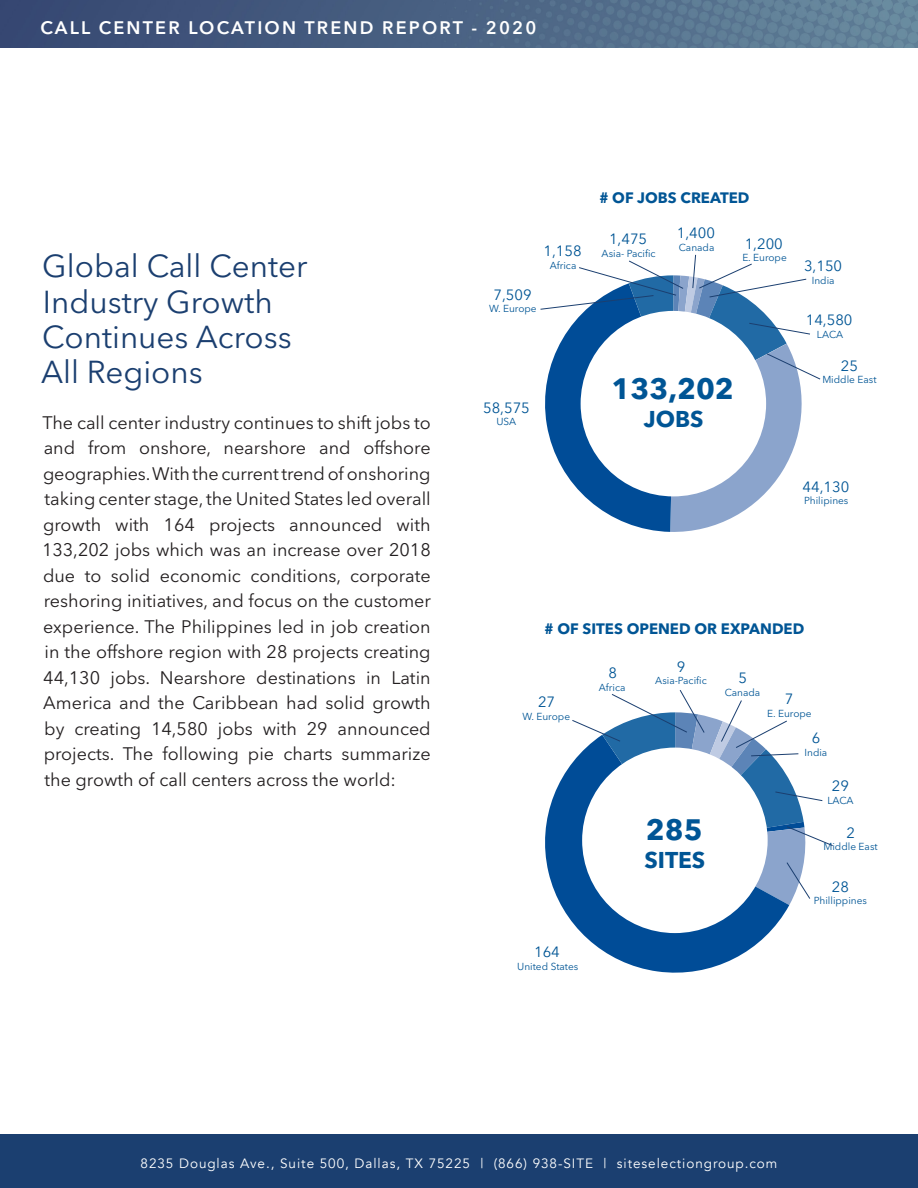
<style>
.page{position:relative;width:918px;height:1188px;background:#fff}
.page>*{position:absolute;margin:0;border:0;box-sizing:border-box;transform-origin:0 0}
.Sub_Section_Heading{font:31.5px "Avenir Next LT Pro";color:#1b3f70}
.Sub_Section_Heading-2{font:700 29.25px "Avenir Next LT Pro";color:#005595}
.Sub_Section_Heading-3{font:700 22.65px "Avenir Next LT Pro";color:#005595}
.Body{font:18px/25.5px "Avenir Next LT Pro";color:#231f20;text-align:justify}
.t1{font:600 18px "Avenir Next LT Pro";letter-spacing:.12em;color:#fff}
.Sub_Section_Heading-4{font:700 15px "Avenir Next LT Pro";color:#005595}
.Sub_Section_Heading-5{font:14.85px "Avenir Next LT Pro";color:#005595}
.t2{font:13.5px "Avenir";letter-spacing:.07em;color:#fff}
.Sub_Section_Heading-6{font:10.05px "Avenir Next LT Pro";color:#005595}
</style>
<div class="page">
<div style="left:0;top:1134px;width:918px;height:54px;background:#1b3f70"></div>
<img style="left:0;top:0;width:918px;height:47px">
<svg style="left:545px;top:764px;width:244px;height:209px;fill:#004c97"></svg>
<div style="left:582px;top:748px;width:186px;height:185px;background:#fff;border-radius:50%"></div>
<svg style="left:571px;top:690px;width:262px;height:215px"></svg>
<svg style="left:540px;top:254px;width:281px;height:278px"></svg>
<p class="t1" style="left:40px;top:17px;width:497px">CALL CENTER LOCATION TREND REPORT - 2020</p>
<p class="Sub_Section_Heading-4" style="left:600px;top:188px;width:152px"># OF JOBS CREATED</p>
<p class="Sub_Section_Heading" style="left:42px;top:248px;width:267px">Global Call Center</p>
<p class="Sub_Section_Heading" style="left:43px;top:283px;width:231px">Industry Growth</p>
<p class="Sub_Section_Heading" style="left:42px;top:318px;width:251px">Continues Across</p>
<p class="Sub_Section_Heading" style="left:41px;top:353px;width:163px">All Regions</p>
<p class="Body" style="left:42px;top:410px;width:391px">The call center industry continues to shift jobs to and from onshore, nearshore and offshore geographies. With the current trend of onshoring taking center stage, the United States led overall growth with 164 projects announced with 133,202 jobs which was an increase over 2018 due to solid economic conditions, corporate reshoring initiatives, and focus on the customer experience. The Philippines led in job creation in the offshore region with 28 projects creating 44,130 jobs. Nearshore destinations in Latin America and the Caribbean had solid growth by creating 14,580 jobs with 29 announced projects. The following pie charts summarize the growth of call centers across the world:</p>
<p class="Sub_Section_Heading-5" style="left:493px;top:286px;width:40px">7,509</p>
<p class="Sub_Section_Heading-6" style="left:489px;top:303px;width:49px">W. Europe</p>
<p class="Sub_Section_Heading-5" style="left:544px;top:242px;width:40px">1,158</p>
<p class="Sub_Section_Heading-6" style="left:550px;top:259px;width:28px">Africa</p>
<p class="Sub_Section_Heading-5" style="left:483px;top:399px;width:48px">58,575</p>
<p class="Sub_Section_Heading-6" style="left:496px;top:416px;width:21px">USA</p>
<p class="Sub_Section_Heading-5" style="left:609px;top:230px;width:40px">1,475</p>
<p class="Sub_Section_Heading-6" style="left:602px;top:247px;width:56px">Asia- Pacific</p>
<p class="Sub_Section_Heading-5" style="left:677px;top:224px;width:40px">1,400</p>
<p class="Sub_Section_Heading-6" style="left:679px;top:241px;width:37px">Canada</p>
<p class="Sub_Section_Heading-5" style="left:745px;top:234px;width:40px">1,200</p>
<p class="Sub_Section_Heading-6" style="left:742px;top:252px;width:46px">E. Europe</p>
<p class="Sub_Section_Heading-2" style="left:612px;top:370px;width:124px">133,202</p>
<p class="Sub_Section_Heading-3" style="left:644px;top:405px;width:61px">JOBS</p>
<p class="Sub_Section_Heading-5" style="left:804px;top:257px;width:40px">3,150</p>
<p class="Sub_Section_Heading-6" style="left:812px;top:274px;width:24px">India</p>
<p class="Sub_Section_Heading-5" style="left:806px;top:311px;width:48px">14,580</p>
<p class="Sub_Section_Heading-6" style="left:817px;top:328px;width:28px">LACA</p>
<p class="Sub_Section_Heading-5" style="left:841px;top:357px;width:19px">25</p>
<p class="Sub_Section_Heading-6" style="left:822px;top:374px;width:56px">Middle East</p>
<p class="Sub_Section_Heading-5" style="left:803px;top:478px;width:48px">44,130</p>
<p class="Sub_Section_Heading-6" style="left:804px;top:495px;width:46px">Philipines</p>
<p class="Sub_Section_Heading-4" style="left:545px;top:620px;width:261px"># OF SITES OPENED OR EXPANDED</p>
<p class="Sub_Section_Heading-5" style="left:538px;top:693px;width:19px">27</p>
<p class="Sub_Section_Heading-6" style="left:522px;top:710px;width:49px">W. Europe</p>
<p class="Sub_Section_Heading-5" style="left:534px;top:943px;width:27px">164</p>
<p class="Sub_Section_Heading-6" style="left:517px;top:960px;width:63px">United States</p>
<p class="Sub_Section_Heading-5" style="left:608px;top:664px;width:10px">8</p>
<p class="Sub_Section_Heading-6" style="left:599px;top:681px;width:28px">Africa</p>
<p class="Sub_Section_Heading-5" style="left:677px;top:658px;width:10px">9</p>
<p class="Sub_Section_Heading-6" style="left:655px;top:675px;width:53px">Asia-Pacific</p>
<p class="Sub_Section_Heading-2" style="left:646px;top:811px;width:58px">285</p>
<p class="Sub_Section_Heading-3" style="left:644px;top:846px;width:63px">SITES</p>
<p class="Sub_Section_Heading-5" style="left:739px;top:669px;width:10px">5</p>
<p class="Sub_Section_Heading-6" style="left:725px;top:686px;width:37px">Canada</p>
<p class="Sub_Section_Heading-5" style="left:785px;top:690px;width:10px">7</p>
<p class="Sub_Section_Heading-6" style="left:767px;top:707px;width:46px">E. Europe</p>
<p class="Sub_Section_Heading-5" style="left:812px;top:729px;width:10px">6</p>
<p class="Sub_Section_Heading-6" style="left:805px;top:746px;width:24px">India</p>
<p class="Sub_Section_Heading-5" style="left:832px;top:777px;width:19px">29</p>
<p class="Sub_Section_Heading-6" style="left:827px;top:794px;width:28px">LACA</p>
<p class="Sub_Section_Heading-5" style="left:846px;top:824px;width:10px">2</p>
<p class="Sub_Section_Heading-6" style="left:823px;top:841px;width:56px">Middle East</p>
<p class="Sub_Section_Heading-5" style="left:832px;top:878px;width:19px">28</p>
<p class="Sub_Section_Heading-6" style="left:814px;top:895px;width:55px">Phillippines</p>
<p class="t2" style="left:141px;top:1155px;width:638px">8235 Douglas Ave., Suite 500, Dallas, TX 75225 | (866) 938-SITE | siteselectiongroup.com</p>
</div>
